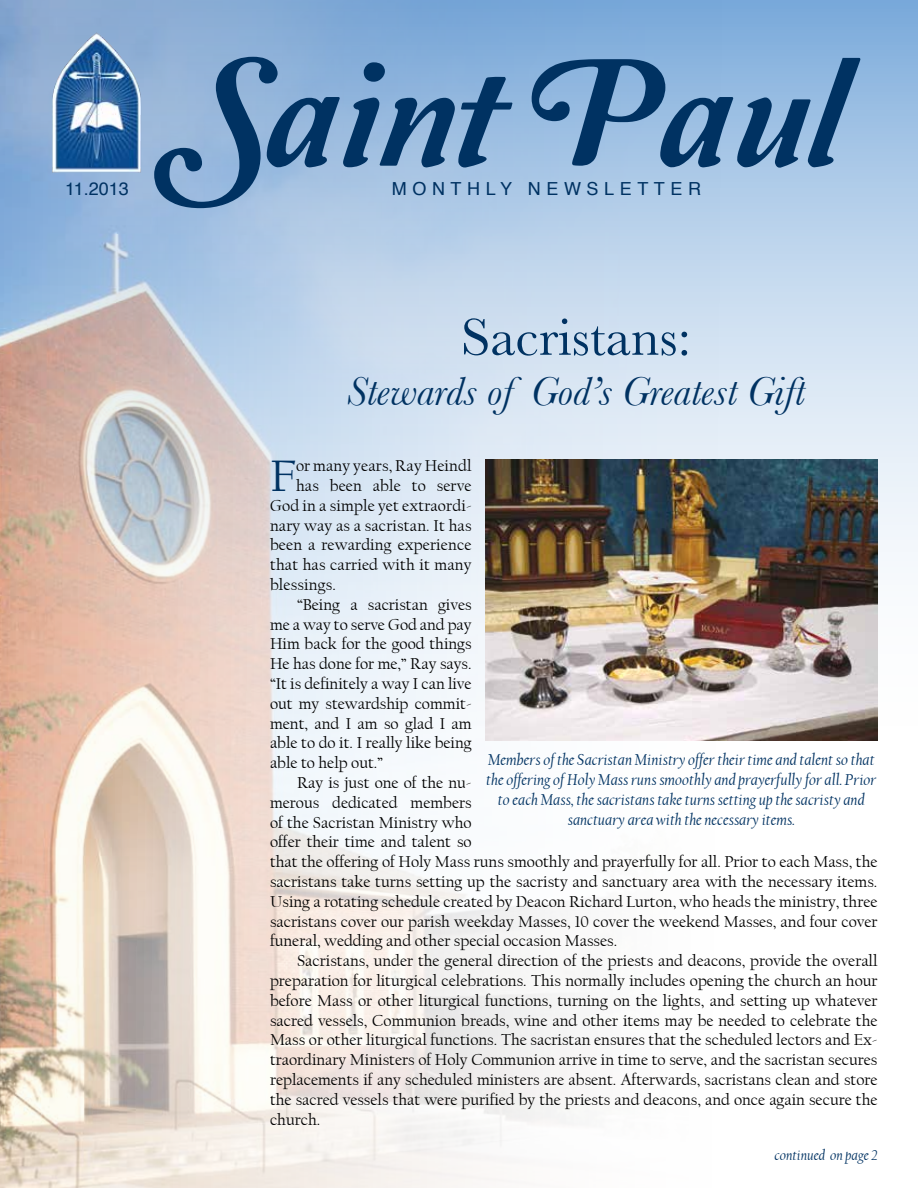
<style>
.page{position:relative;width:918px;height:1188px;background:#fff}
.page>*{position:absolute;margin:0;border:0;box-sizing:border-box;transform-origin:0 0}
.t1{font:159px "Amperzand";color:#003262}
.t2{font:54px "Baskerville";color:#003262}
.t3{font:46.35px "Californian FB";color:#003262}
.t4{font:italic 42px "Baskerville";color:#003262}
.t5{font:18px "Helvetica";letter-spacing:.31em;color:#003262}
.t6{font:16.5px "Californian FB";color:#000}
.t7{font:italic 16.5px/19.8px "Californian FB";color:#003262;text-align:center}
.t8{font:italic 15px "Californian FB";color:#003262}
</style>
<div class="page">
<svg style="left:752px;top:0;width:166px;height:561px"></svg>
<img style="left:0;top:0;width:752px;height:1188px">
<img style="left:52px;top:32px;width:89px;height:140px">
<img style="left:485px;top:459px;width:393px;height:282px">
<h1 class="t1" style="left:167px;top:31px;width:677px">Saint Paul</h1>
<p class="t5" style="left:65px;top:175px;width:65px">11.2013</p>
<p class="t5" style="left:392px;top:175px;width:311px">MONTHLY NEWSLETTER</p>
<h2 class="t2" style="left:461px;top:305px;width:232px">Sacristans:</h2>
<h3 class="t4" style="left:347px;top:367px;width:459px">Stewards of God’s Greatest Gift</h3>
<h3 class="t3" style="left:270px;top:450px;width:27px">F</h3>
<p class="t6" style="left:296px;top:457px;width:177px">or many years, Ray Heindl</p>
<p class="t6" style="left:296px;top:477px;width:177px">has been able to serve</p>
<p class="t6" style="left:270px;top:496px;width:203px">God in a simple yet extraordi-</p>
<p class="t6" style="left:270px;top:516px;width:203px">nary way as a sacristan. It has</p>
<p class="t6" style="left:270px;top:536px;width:203px">been a rewarding experience</p>
<p class="t6" style="left:270px;top:556px;width:203px">that has carried with it many</p>
<p class="t6" style="left:270px;top:576px;width:67px">blessings.</p>
<p class="t6" style="left:297px;top:595px;width:176px">“Being a sacristan gives</p>
<p class="t6" style="left:270px;top:615px;width:203px">me a way to serve God and pay</p>
<p class="t6" style="left:270px;top:635px;width:203px">Him back for the good things</p>
<p class="t6" style="left:270px;top:655px;width:203px">He has done for me,” Ray says.</p>
<p class="t6" style="left:270px;top:675px;width:203px">“It is definitely a way I can live</p>
<p class="t6" style="left:270px;top:694px;width:203px">out my stewardship commit-</p>
<p class="t6" style="left:270px;top:714px;width:203px">ment, and I am so glad I am</p>
<p class="t6" style="left:270px;top:734px;width:203px">able to do it. I really like being</p>
<p class="t6" style="left:270px;top:754px;width:115px">able to help out.”</p>
<p class="t6" style="left:297px;top:774px;width:176px">Ray is just one of the nu-</p>
<p class="t6" style="left:270px;top:793px;width:203px">merous dedicated members</p>
<p class="t6" style="left:270px;top:813px;width:203px">of the Sacristan Ministry who</p>
<p class="t6" style="left:270px;top:833px;width:203px">offer their time and talent so</p>
<p class="t6" style="left:270px;top:853px;width:609px">that the offering of Holy Mass runs smoothly and prayerfully for all. Prior to each Mass, the</p>
<p class="t6" style="left:270px;top:873px;width:609px">sacristans take turns setting up the sacristy and sanctuary area with the necessary items.</p>
<p class="t6" style="left:270px;top:892px;width:609px">Using a rotating schedule created by Deacon Richard Lurton, who heads the ministry, three</p>
<p class="t6" style="left:270px;top:912px;width:609px">sacristans cover our parish weekday Masses, 10 cover the weekend Masses, and four cover</p>
<p class="t6" style="left:270px;top:932px;width:349px">funeral, wedding and other special occasion Masses.</p>
<p class="t6" style="left:297px;top:952px;width:582px">Sacristans, under the general direction of the priests and deacons, provide the overall</p>
<p class="t6" style="left:270px;top:972px;width:609px">preparation for liturgical celebrations. This normally includes opening the church an hour</p>
<p class="t6" style="left:270px;top:991px;width:609px">before Mass or other liturgical functions, turning on the lights, and setting up whatever</p>
<p class="t6" style="left:270px;top:1011px;width:609px">sacred vessels, Communion breads, wine and other items may be needed to celebrate the</p>
<p class="t6" style="left:270px;top:1031px;width:609px">Mass or other liturgical functions. The sacristan ensures that the scheduled lectors and Ex-</p>
<p class="t6" style="left:270px;top:1051px;width:609px">traordinary Ministers of Holy Communion arrive in time to serve, and the sacristan secures</p>
<p class="t6" style="left:270px;top:1071px;width:609px">replacements if any scheduled ministers are absent. Afterwards, sacristans clean and store</p>
<p class="t6" style="left:270px;top:1090px;width:609px">the sacred vessels that were purified by the priests and deacons, and once again secure the</p>
<p class="t6" style="left:270px;top:1110px;width:52px">church.</p>
<p class="t7" style="left:486px;top:750px;width:392px">Members of the Sacristan Ministry offer their time and talent so that the offering of Holy Mass runs smoothly and prayerfully for all. Prior to each Mass, the sacristans take turns setting up the sacristy and sanctuary area with the necessary items.</p>
<p class="t8" style="left:774px;top:1146px;width:105px">continued on page 2</p>
</div>
